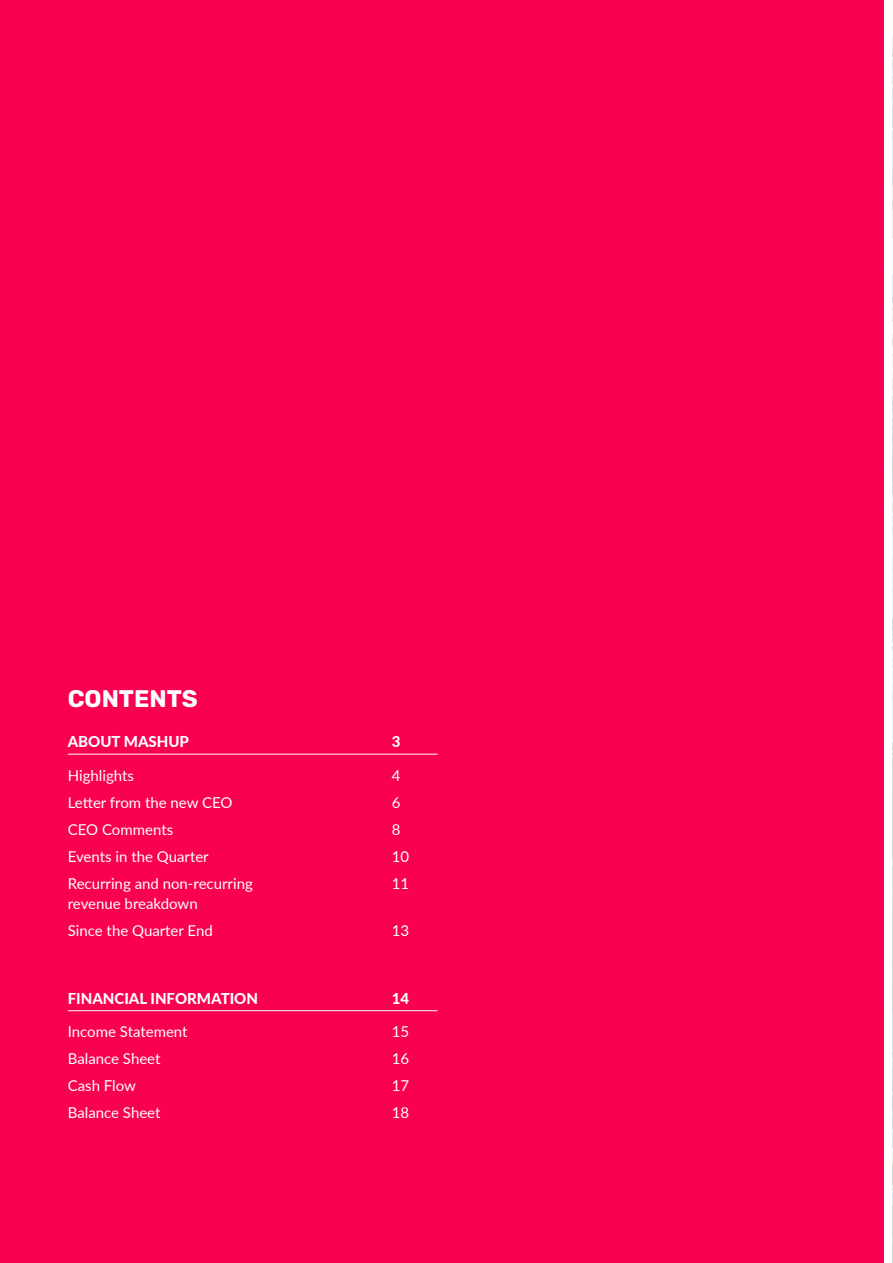
<style>
.page{position:relative;width:893px;height:1263px;background:#fff}
.page>*{position:absolute;margin:0;border:0;box-sizing:border-box;transform-origin:0 0}
.Title_1{font:700 24px "Rubik";color:#fff}
.Contents_2{font:15px "Lato";color:#fff}
.Contents_1{font:800 15px "Lato";color:#fff}
</style>
<div class="page">
<img style="left:892px;top:36px;width:1px;height:1227px">
<div style="left:0;top:0;width:883px;height:1263px;background:#f90050"></div>
<hr style="left:68px;top:754px;width:369px;height:1px;background:#fff">
<hr style="left:68px;top:1010px;width:369px;height:1px;background:#fff">
<p class="Title_1" style="left:68px;top:684px;width:131px">CONTENTS</p>
<p class="Contents_1" style="left:68px;top:730px;width:123px">ABOUT MASHUP</p>
<p class="Contents_1" style="left:392px;top:730px;width:10px">3</p>
<p class="Contents_2" style="left:68px;top:765px;width:68px">Highlights</p>
<p class="Contents_2" style="left:392px;top:765px;width:10px">4</p>
<p class="Contents_2" style="left:68px;top:792px;width:166px">Letter from the new CEO</p>
<p class="Contents_2" style="left:392px;top:792px;width:10px">6</p>
<p class="Contents_2" style="left:68px;top:819px;width:107px">CEO Comments</p>
<p class="Contents_2" style="left:392px;top:819px;width:10px">8</p>
<p class="Contents_2" style="left:68px;top:846px;width:142px">Events in the Quarter</p>
<p class="Contents_2" style="left:392px;top:846px;width:19px">10</p>
<p class="Contents_2" style="left:68px;top:873px;width:187px">Recurring and non-recurring</p>
<p class="Contents_2" style="left:392px;top:873px;width:19px">11</p>
<p class="Contents_2" style="left:68px;top:893px;width:131px">revenue breakdown</p>
<p class="Contents_2" style="left:68px;top:920px;width:146px">Since the Quarter End</p>
<p class="Contents_2" style="left:392px;top:920px;width:19px">13</p>
<p class="Contents_1" style="left:68px;top:987px;width:192px">FINANCIAL INFORMATION</p>
<p class="Contents_1" style="left:392px;top:987px;width:19px">14</p>
<p class="Contents_2" style="left:68px;top:1021px;width:121px">Income Statement</p>
<p class="Contents_2" style="left:392px;top:1021px;width:19px">15</p>
<p class="Contents_2" style="left:68px;top:1048px;width:94px">Balance Sheet</p>
<p class="Contents_2" style="left:392px;top:1048px;width:19px">16</p>
<p class="Contents_2" style="left:68px;top:1075px;width:70px">Cash Flow</p>
<p class="Contents_2" style="left:392px;top:1075px;width:19px">17</p>
<p class="Contents_2" style="left:68px;top:1102px;width:94px">Balance Sheet</p>
<p class="Contents_2" style="left:392px;top:1102px;width:19px">18</p>
</div>
